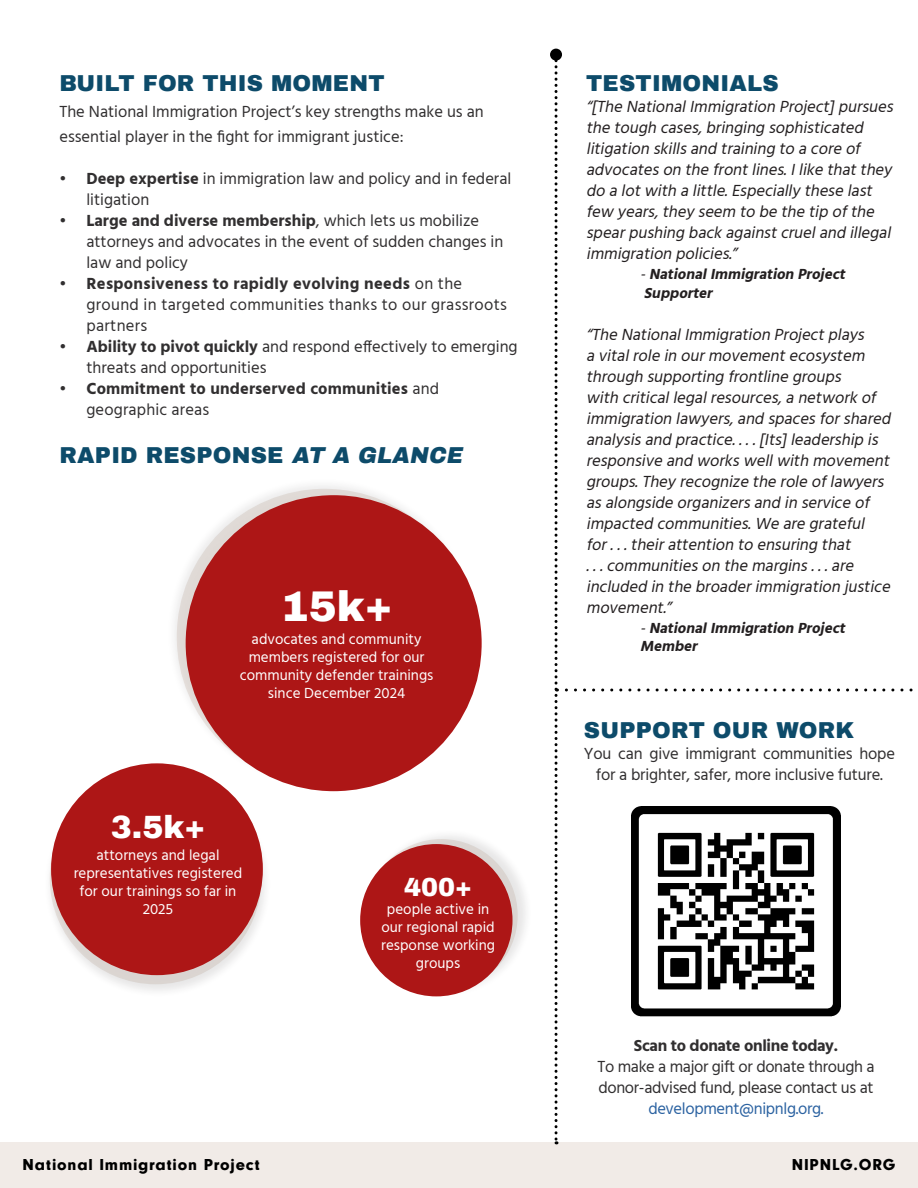
<style>
.page{position:relative;width:918px;height:1188px;background:#fff}
.page>*{position:absolute;margin:0;border:0;box-sizing:border-box;transform-origin:0 0}
.t1{font:900 42px "Archivo";color:#fff}
.t2{font:900 31.5px "Archivo";color:#fff}
.t3{font:900 25.5px "Archivo";color:#fff}
.t4{font:900 22.5px "Archivo";letter-spacing:.01em;color:#0d4b6a}
.t5{font:italic 16.5px/21px "Hind";color:#231f20}
.t6{font:16.5px/21px "Hind";color:#312f30}
.t7{font:16.5px/21px "Hind";letter-spacing:.02em;color:#312f30}
.t8{font:16.5px/21px "Hind";letter-spacing:-.02em;color:#312f30;text-align:center}
.t9{font:700 16.5px/21px "Hind";letter-spacing:.01em;color:#312f30}
.t10{font:900 16.5px "Neuzeit Gro";letter-spacing:.05em;color:#000}
.t11{font:700 16.5px "Hind";letter-spacing:-.02em;color:#312f30}
.t12{font:15px/18px "Hind";color:#fff;text-align:center}
.t13{font:italic 700 15px/18px "Hind";color:#231f20}
.s1{font-weight:700}
.s2{font-weight:400}
.s3{font-style:italic}
.s4{color:#2b62a1}
</style>
<div class="page">
<div style="left:0;top:1143px;width:918px;height:45px;background:#f1ebe7"></div>
<div style="left:550px;top:49px;width:12px;height:12px;background:#000;border-radius:50%"></div>
<svg style="left:555px;top:53px;width:363px;height:1091px"></svg>
<img style="left:631px;top:806px;width:209px;height:217px">
<div style="left:43px;top:770px;width:228px;height:228px;background:#231f20;opacity:.11"></div>
<div style="left:51px;top:763px;width:212px;height:212px;background:#ad1616;border-radius:50%"></div>
<div style="left:365px;top:828px;width:168px;height:168px;background:#231f20;opacity:.11"></div>
<div style="left:360px;top:844px;width:153px;height:152px;background:#ad1616;border-radius:50%"></div>
<div style="left:167px;top:477px;width:312px;height:312px;background:#231f20;opacity:.09"></div>
<div style="left:186px;top:495px;width:296px;height:296px;background:#ad1616;border-radius:50%"></div>
<p class="t4" style="left:59px;top:70px;width:327px">BUILT FOR THIS MOMENT</p>
<p class="t6" style="left:59px;top:99px;width:426px;line-height:25.5px">The National Immigration Project’s key strengths make us an essential player in the fight for immigrant justice:</p>
<p class="t6" style="left:86px;top:169px;width:426px;text-indent:-27px"><span class="s1">• Deep expertise</span> in immigration law and policy and in federal litigation</p>
<p class="t6" style="left:86px;top:211px;width:418px;text-indent:-27px"><span class="s1">• Large and diverse membership</span>, which lets us mobilize attorneys and advocates in the event of sudden changes in law and policy</p>
<p class="t7" style="left:86px;top:274px;width:422px;text-indent:-27px"><span class="s1">• Responsiveness to rapidly evolving needs</span> on the ground in targeted communities thanks to our grassroots partners</p>
<p class="t6" style="left:86px;top:337px;width:433px;text-indent:-27px"><span class="s1">• Ability to pivot quickly</span> and respond effectively to emerging threats and opportunities</p>
<p class="t9" style="left:86px;top:378px;width:354px;text-indent:-27px">• Commitment to underserved communities <span class="s2">and geographic areas</span></p>
<p class="t4" style="left:59px;top:442px;width:409px">RAPID RESPONSE <span class="s3">AT A GLANCE</span></p>
<p class="t1" style="left:281px;top:580px;width:113px">15k+</p>
<p class="t12" style="left:240px;top:631px;width:195px">advocates and community members registered for our community defender trainings since December 2024</p>
<p class="t2" style="left:111px;top:808px;width:96px">3.5k+</p>
<p class="t12" style="left:74px;top:847px;width:170px">attorneys and legal representatives registered for our trainings so far in<br>2025</p>
<p class="t3" style="left:404px;top:871px;width:69px">400+</p>
<p class="t12" style="left:381px;top:900px;width:115px">people active in our regional rapid response working groups</p>
<p class="t4" style="left:586px;top:70px;width:194px">TESTIMONIALS</p>
<p class="t5" style="left:586px;top:97px;width:312px">“[The NationalImmigration Project]pursues the tough cases,bringing sophisticated litigation skillsand training to a core of advocateson the frontlines.Ilike thatthey do a lotwith a little.Especially these last few years,they seem to be the tip ofthe spearpushing back againstcrueland illegal immigration policies.”</p>
<p class="t13" style="left:640px;top:264px;width:210px"><span class="s2">-</span>NationalImmigration Project</p>
<p class="t13" style="left:644px;top:284px;width:74px">Supporter</p>
<p class="t5" style="left:586px;top:325px;width:310px">“The NationalImmigration Projectplays<br>a vitalrole in ourmovementecosystem through supporting frontline groups<br>with criticallegalresources,a network of immigration lawyers,and spacesforshared analysisand practice....[Its]leadership is responsive and workswellwith movement groups.They recognize the role oflawyers asalongside organizersand in service of impacted communities.We are grateful for...theirattention to ensuring that ...communitieson the margins...are included in the broaderimmigration justice movement.”</p>
<p class="t13" style="left:640px;top:618px;width:210px"><span class="s2">-</span>NationalImmigration Project<br>Member</p>
<p class="t4" style="left:584px;top:716px;width:272px">SUPPORT OUR WORK</p>
<p class="t6" style="left:584px;top:744px;width:313px;text-align:center">You can give immigrant communities hope for a brighter, safer, more inclusive future.</p>
<p class="t11" style="left:634px;top:1036px;width:206px">Scan to donate online today.</p>
<p class="t8" style="left:598px;top:1057px;width:278px">To make a major gift or donate through a donor-advised fund, please contact us at <span class="s4">development@nipnlg.org.</span></p>
<p class="t10" style="left:23px;top:1155px;width:239px">National Immigration Project</p>
<p class="t10" style="left:792px;top:1155px;width:105px">NIPNLG.ORG</p>
</div>
